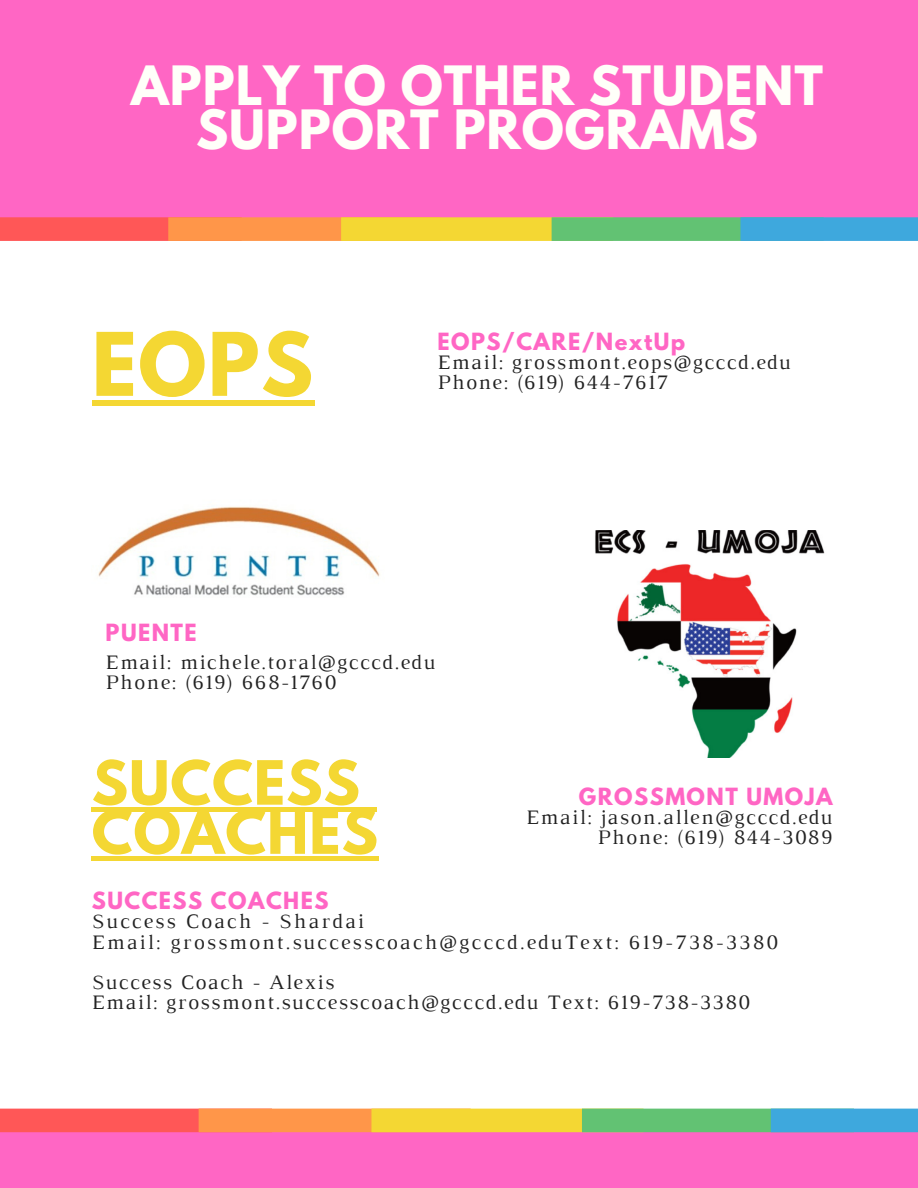
<style>
.page{position:relative;width:918px;height:1188px;background:#fff}
.page>*{position:absolute;margin:0;border:0;box-sizing:border-box;transform-origin:0 0}
.t1{font:700 77.55px "League Spartan";color:#f4d733}
.t2{font:700 54px/49.2px "League Spartan";letter-spacing:.02em;color:#f4d733}
.t3{font:700 48px/43.3px "League Spartan";letter-spacing:.02em;color:#fffff9;text-align:center}
.t4{font:21px/20.1px "Luthier";letter-spacing:.07em;color:#222}
.t5{font:21px/20.1px "Luthier";letter-spacing:.1em;color:#222}
.t6{font:700 21px "League Spartan";letter-spacing:.07em;color:#ff66c4}
</style>
<div class="page">
<img style="left:595px;top:530px;width:230px;height:228px">
<img style="left:98px;top:506px;width:282px;height:90px">
<div style="left:0;top:0;width:918px;height:228px;background:#ff66c4"></div>
<svg style="left:0;top:217px;width:918px;height:24px;background:#b7a56c"></svg>
<div style="left:92px;top:400px;width:223px;height:6px;background:#f4d733"></div>
<div style="left:92px;top:807px;width:269px;height:5px;background:#f4d733"></div>
<div style="left:361px;top:807px;width:16px;height:5px;background:#f4d733"></div>
<hr style="left:92px;top:857px;width:287px;height:4px;background:#f4d733">
<div style="left:0;top:1119px;width:918px;height:69px;background:#ff66c4"></div>
<svg style="left:0;top:1109px;width:918px;height:23px;background:#bda367"></svg>
<h3 class="t3" style="left:131px;top:70px;width:693px">APPLY TO OTHER STUDENT<br>SUPPORT PROGRAMS</h3>
<h1 class="t1" style="left:92px;top:326px;width:223px">EOPS</h1>
<p class="t6" style="left:438px;top:331px;width:249px">EOPS/CARE/NextUp</p>
<p class="t4" style="left:438px;top:354px;width:355px">Email: grossmont.eops@gcccd.edu</p>
<p class="t4" style="left:438px;top:374px;width:232px">Phone: (619) 644-7617</p>
<p class="t6" style="left:106px;top:622px;width:93px">PUENTE</p>
<p class="t4" style="left:106px;top:654px;width:331px">Email: michele.toral@gcccd.edu<br>Phone: (619) 668-1760</p>
<h2 class="t2" style="left:92px;top:765px;width:288px">SUCCESS<br>COACHES</h2>
<p class="t6" style="left:579px;top:786px;width:255px">GROSSMONT UMOJA</p>
<p class="t4" style="left:526px;top:809px;width:308px;text-align:right">Email: jason.allen@gcccd.edu<br>Phone: (619) 844-3089</p>
<p class="t6" style="left:92px;top:891px;width:238px">SUCCESS COACHES</p>
<p class="t5" style="left:92px;top:913px;width:687px">Success Coach - Shardai<br>Email: grossmont.successcoach@gcccd.eduText: 619-738-3380</p>
<p class="t4" style="left:92px;top:974px;width:659px">Success Coach - Alexis<br>Email: grossmont.successcoach@gcccd.edu Text: 619-738-3380</p>
</div>
